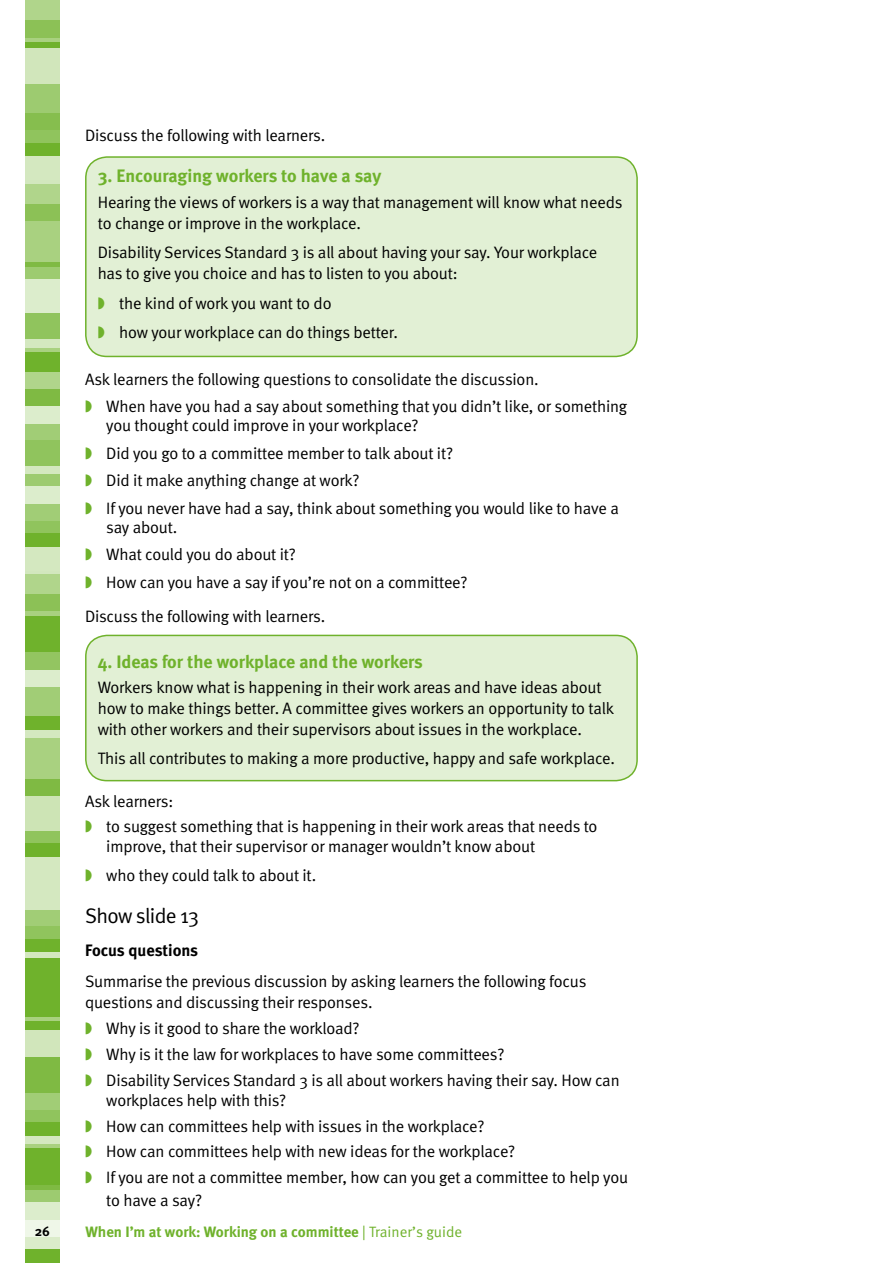
<style>
.page{position:relative;width:893px;height:1263px;background:#fff}
.page>*{position:absolute;margin:0;border:0;box-sizing:border-box;transform-origin:0 0}
.t1{font:21px "Meta Normal";letter-spacing:-.03em;color:#000}
.t2{font:700 18px "Meta";color:#6fb22c}
.t3{font:16.5px/27.5px "Meta Normal";letter-spacing:-.01em;color:#000}
.t4{font:700 16.5px "Meta";letter-spacing:-.005em;color:#000}
.t5{font:700 15px "Meta";color:#6fb22c}
.t6{font:13.5px "Meta Bold Caps";color:#000}
.s1{color:#6fb22c}
.s2{font-family:"Meta Normal";font-weight:400}
</style>
<div class="page">
<div style="left:26px;top:0;width:34px;height:19px;background:#b0d58b"></div>
<div style="left:26px;top:1px;width:34px;height:21px;background:#b0d58b"></div>
<div style="left:26px;top:21px;width:34px;height:21px;background:#8cc156"></div>
<div style="left:26px;top:38px;width:34px;height:21px;background:#a9d180"></div>
<svg style="left:26px;top:42px;width:34px;height:7px"></svg>
<div style="left:26px;top:49px;width:34px;height:35px;background:#d1e6bb"></div>
<div style="left:26px;top:84px;width:34px;height:35px;background:#9dcb70"></div>
<div style="left:26px;top:114px;width:34px;height:21px;background:#86be4e"></div>
<div style="left:26px;top:130px;width:34px;height:22px;background:#90c45d"></div>
<div style="left:26px;top:143px;width:34px;height:21px;background:#6fb22c"></div>
<div style="left:26px;top:157px;width:34px;height:31px;background:#d4e8c0"></div>
<div style="left:26px;top:184px;width:34px;height:21px;background:#b0d58b"></div>
<div style="left:26px;top:204px;width:34px;height:21px;background:#8cc156"></div>
<div style="left:26px;top:221px;width:34px;height:45px;background:#a9d180"></div>
<div style="left:26px;top:262px;width:34px;height:21px;background:#7fba43"></div>
<div style="left:26px;top:267px;width:34px;height:21px;background:#9dcb70"></div>
<div style="left:26px;top:280px;width:34px;height:39px;background:#dcedcc"></div>
<div style="left:26px;top:314px;width:34px;height:31px;background:#90c45d"></div>
<div style="left:26px;top:340px;width:34px;height:21px;background:#d4e8c0"></div>
<div style="left:26px;top:348px;width:34px;height:22px;background:#a9d180"></div>
<div style="left:26px;top:352px;width:34px;height:21px;background:#6fb22c"></div>
<div style="left:26px;top:372px;width:34px;height:21px;background:#b0d58b"></div>
<div style="left:26px;top:389px;width:34px;height:21px;background:#7fba43"></div>
<div style="left:26px;top:407px;width:34px;height:21px;background:#dcedcc"></div>
<div style="left:26px;top:424px;width:34px;height:21px;background:#a1cd76"></div>
<div style="left:26px;top:441px;width:34px;height:34px;background:#90c45d"></div>
<div style="left:26px;top:467px;width:34px;height:21px;background:#d4e8c0"></div>
<div style="left:26px;top:474px;width:34px;height:21px;background:#9dcb70"></div>
<div style="left:26px;top:487px;width:34px;height:21px;background:#dcedcc"></div>
<div style="left:26px;top:504px;width:34px;height:21px;background:#a1cd76"></div>
<div style="left:26px;top:521px;width:34px;height:21px;background:#90c45d"></div>
<div style="left:26px;top:533px;width:34px;height:22px;background:#6fb22c"></div>
<div style="left:26px;top:547px;width:34px;height:32px;background:#d4e8c0"></div>
<div style="left:26px;top:574px;width:34px;height:22px;background:#b0d58b"></div>
<div style="left:26px;top:594px;width:34px;height:22px;background:#8cc156"></div>
<div style="left:26px;top:612px;width:34px;height:21px;background:#a9d180"></div>
<div style="left:26px;top:616px;width:34px;height:41px;background:#6fb22c"></div>
<div style="left:26px;top:653px;width:34px;height:21px;background:#93c561"></div>
<div style="left:26px;top:670px;width:34px;height:21px;background:#dcedcc"></div>
<div style="left:26px;top:687px;width:34px;height:40px;background:#a1cd76"></div>
<div style="left:26px;top:717px;width:34px;height:21px;background:#6fb22c"></div>
<div style="left:26px;top:730px;width:34px;height:21px;background:#d4e8c0"></div>
<div style="left:26px;top:739px;width:34px;height:49px;background:#a9d180"></div>
<div style="left:26px;top:780px;width:34px;height:21px;background:#7fba43"></div>
<div style="left:26px;top:797px;width:34px;height:39px;background:#cde4b5"></div>
<div style="left:26px;top:831px;width:34px;height:21px;background:#90c45d"></div>
<div style="left:26px;top:844px;width:34px;height:21px;background:#6fb22c"></div>
<div style="left:26px;top:857px;width:34px;height:21px;background:#d4e8c0"></div>
<div style="left:26px;top:872px;width:34px;height:46px;background:#d4e8c0"></div>
<div style="left:26px;top:910px;width:34px;height:21px;background:#a1cd76"></div>
<div style="left:26px;top:927px;width:34px;height:21px;background:#90c45d"></div>
<div style="left:26px;top:939px;width:34px;height:21px;background:#6fb22c"></div>
<div style="left:26px;top:953px;width:34px;height:21px;background:#d4e8c0"></div>
<div style="left:26px;top:958px;width:34px;height:64px;background:#6fb22c"></div>
<div style="left:26px;top:1017px;width:34px;height:22px;background:#a9d180"></div>
<div style="left:26px;top:1021px;width:34px;height:22px;background:#6fb22c"></div>
<div style="left:26px;top:1030px;width:34px;height:29px;background:#d1e6bb"></div>
<div style="left:26px;top:1057px;width:34px;height:43px;background:#7fba43"></div>
<div style="left:26px;top:1093px;width:34px;height:21px;background:#a1cd76"></div>
<div style="left:26px;top:1110px;width:34px;height:21px;background:#90c45d"></div>
<div style="left:26px;top:1122px;width:34px;height:22px;background:#6fb22c"></div>
<div style="left:26px;top:1136px;width:34px;height:21px;background:#d4e8c0"></div>
<div style="left:26px;top:1144px;width:34px;height:22px;background:#a9d180"></div>
<div style="left:26px;top:1148px;width:34px;height:40px;background:#6fb22c"></div>
<div style="left:26px;top:1185px;width:34px;height:22px;background:#7fba43"></div>
<div style="left:26px;top:1190px;width:34px;height:21px;background:#9dcb70"></div>
<div style="left:26px;top:1203px;width:34px;height:21px;background:#dcedcc"></div>
<div style="left:26px;top:1220px;width:34px;height:21px;background:#eff7e8"></div>
<div style="left:26px;top:1237px;width:34px;height:21px;background:#dbecca"></div>
<div style="left:26px;top:1249px;width:34px;height:14px;background:#6fb22c"></div>
<hr style="left:26px;top:1262px;width:34px;height:1px;background:#d4e8c0">
<div style="left:86px;top:635px;width:551px;height:146px;background:#e2f0d5;border-radius:21px"></div>
<div style="left:85px;top:635px;width:553px;height:146px;border:2px solid #6fb22c;border-radius:21px"></div>
<div style="left:86px;top:157px;width:551px;height:199px;background:#e2f0d5;border-radius:21px"></div>
<div style="left:85px;top:156px;width:553px;height:201px;border:2px solid #6fb22c;border-radius:21px"></div>
<p class="t3" style="left:85px;top:121px;width:242px">Discuss the following with learners.</p>
<p class="t2" style="left:98px;top:165px;width:285px">3. Encouraging workers to have a say</p>
<p class="t3" style="left:98px;top:191px;width:526px;line-height:21px">Hearing the views of workers is a way that management will know what needs to change or improve in the workplace.</p>
<p class="t3" style="left:98px;top:242px;width:501px;line-height:21px">Disability Services Standard 3 is all about having your say. Your workplace has to give you choice and has to listen to you about:</p>
<p class="t3" style="left:98px;top:288px;width:302px;line-height:29.5px"><span class="s1">◗</span> the kind of work you want to do<br><span class="s1">◗</span> how your workplace can do things better.</p>
<p class="t3" style="left:85px;top:365px;width:544px">Ask learners the following questions to consolidate the discussion.<br><span class="s1">◗</span> When have you had a say about something that you didn’t like, or something</p>
<p class="t3" style="left:85px;top:412px;width:535px;text-indent:21px">you thought could improve in your workplace?<br><span class="s1">◗</span> Did you go to a committee member to talk about it?<br><span class="s1">◗</span> Did it make anything change at work?<br><span class="s1">◗</span> If you never have had a say, think about something you would like to have a</p>
<p class="t3" style="left:85px;top:513px;width:384px;text-indent:21px">say about.<br><span class="s1">◗</span> What could you do about it?<br><span class="s1">◗</span> How can you have a say if you’re not on a committee?</p>
<p class="t3" style="left:85px;top:602px;width:242px">Discuss the following with learners.</p>
<p class="t2" style="left:98px;top:650px;width:327px">4. Ideas for the workplace and the workers</p>
<p class="t3" style="left:98px;top:676px;width:518px;line-height:21px">Workers know what is happening in their work areas and have ideas about how to make things better. A committee gives workers an opportunity to talk with other workers and their supervisors about issues in the workplace.</p>
<p class="t3" style="left:98px;top:745px;width:519px">This all contributes to making a more productive, happy and safe workplace.</p>
<p class="t3" style="left:85px;top:788px;width:514px;line-height:26px">Ask learners:<br><span class="s1">◗</span> to suggest something that is happening in their work areas that needs to</p>
<p class="t3" style="left:85px;top:831px;width:452px;line-height:29px;text-indent:21px">improve, that their supervisor or manager wouldn’t know about <span class="s1">◗</span> who they could talk to about it.</p>
<p class="t1" style="left:85px;top:903px;width:115px">Show slide 13</p>
<p class="t4" style="left:85px;top:940px;width:115px">Focus questions</p>
<p class="t3" style="left:85px;top:971px;width:503px;line-height:21px">Summarise the previous discussion by asking learners the following focus questions and discussing their responses.</p>
<p class="t3" style="left:85px;top:1015px;width:536px;line-height:26px"><span class="s1">◗</span> Why is it good to share the workload?<br><span class="s1">◗</span> Why is it the law for workplaces to have some committees?<br><span class="s1">◗</span> Disability Services Standard 3 is all about workers having their say. How can</p>
<p class="t3" style="left:85px;top:1087px;width:545px;line-height:26px;text-indent:21px">workplaces help with this?<br><span class="s1">◗</span> How can committees help with issues in the workplace?<br><span class="s1">◗</span> How can committees help with new ideas for the workplace?<br><span class="s1">◗</span> If you are not a committee member, how can you get a committee to help you</p>
<p class="t3" style="left:106px;top:1186px;width:97px">to have a say?</p>
<p class="t6" style="left:35px;top:1223px;width:8px">26</p>
<p class="t5" style="left:85px;top:1223px;width:378px">When I’m at work: Working on a committee <span class="s2">| Trainer’s guide</span></p>
</div>
